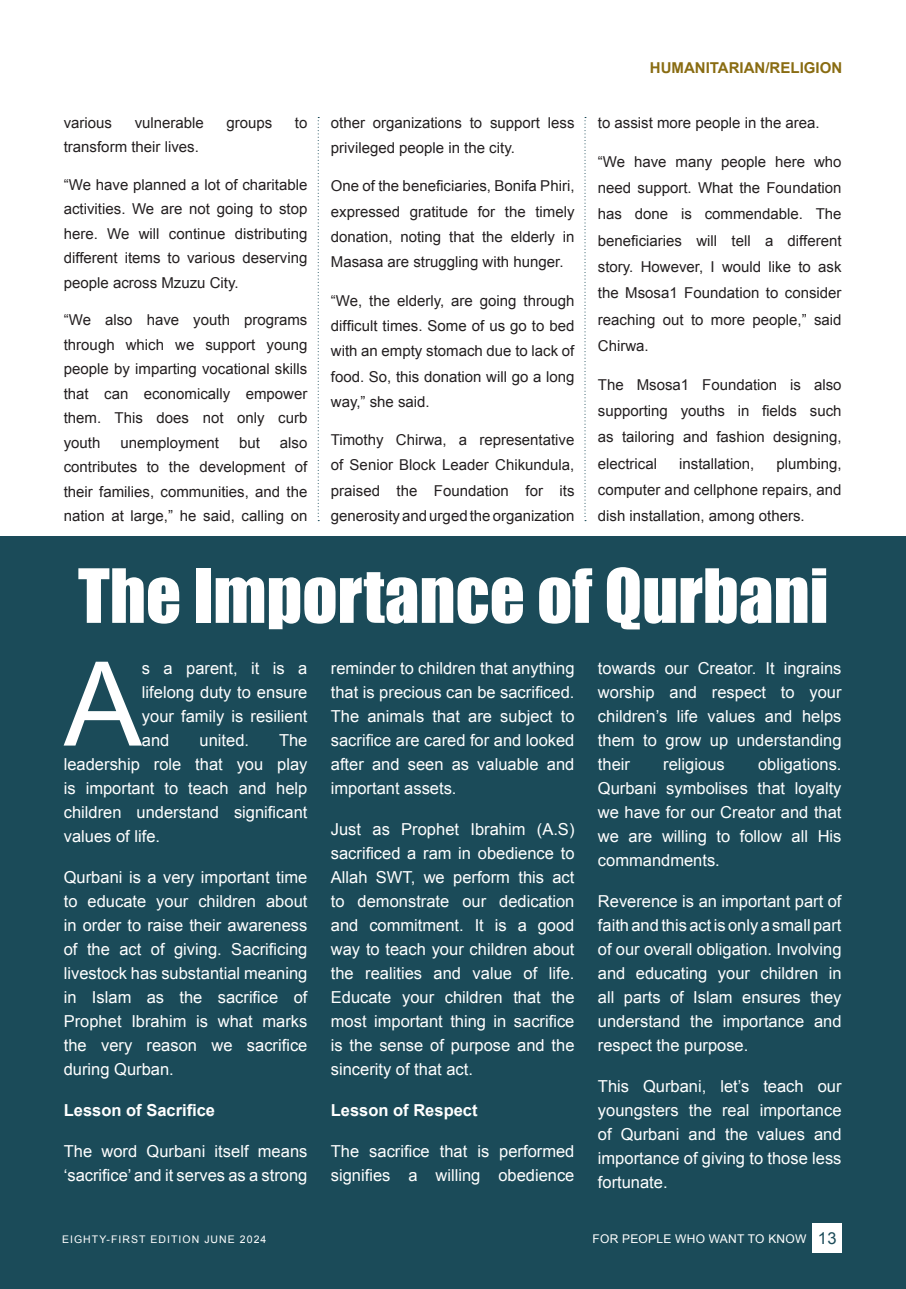
<style>
.page{position:relative;width:906px;height:1289px;background:#fff}
.page>*{position:absolute;margin:0;border:0;box-sizing:border-box;transform-origin:0 0}
.t1{font:117.15px "Arial";color:#fff}
.t2{font:69px "Impact";color:#fff}
.t3{font:16.5px/24px "Arial";color:#fff;text-align:justify}
.t4{font:700 16.5px "Arial";color:#fff}
.t5{font:15px/24.5px "Arial";color:#231f20;text-align:justify}
.t6{font:700 15px "Arial";color:#896c12}
.t7{font:12px "Arial";letter-spacing:.02em;color:#fff}
.t8{font:10.5px "Arial";letter-spacing:.1em;color:#fff}
.s1{font-size:16.5px;color:#1b4b59}
</style>
<div class="page">
<div style="left:0;top:536px;width:906px;height:752px;background:#1b4b59"></div>
<svg style="left:584px;top:117px;width:2px;height:404px"></svg>
<svg style="left:318px;top:117px;width:1px;height:404px"></svg>
<div style="left:812px;top:1223px;width:30px;height:29px;background:#fff"></div>
<p class="t5" style="left:64px;top:111px;width:50px">various</p>
<p class="t5" style="left:135px;top:111px;width:71px">vulnerable</p>
<p class="t5" style="left:226px;top:111px;width:47px">groups</p>
<p class="t5" style="left:295px;top:111px;width:14px">to</p>
<p class="t5" style="left:64px;top:135px;width:137px">transform their lives.</p>
<p class="t5" style="left:64px;top:172px;width:245px">“We have planned a lot of charitable activities. We are not going to stop here. We will continue distributing different items to various deserving people across Mzuzu City.</p>
<p class="t5" style="left:64px;top:308px;width:245px">“We also have youth programs through which we support young people by imparting vocational skills that can economically empower them. This does not only curb youth</p>
<p class="t5" style="left:64px;top:430px;width:245px;text-indent:216px">also contributes to the development of their families, communities, and the nation at large,” he said, calling on</p>
<p class="t5" style="left:121px;top:430px;width:100px">unemployment</p>
<p class="t5" style="left:239px;top:430px;width:22px">but</p>
<p class="t5" style="left:331px;top:110px;width:245px;line-height:25.3px">other organizations to support less privileged people in the city.</p>
<p class="t5" style="left:331px;top:174px;width:245px;line-height:25.3px">One of the beneficiaries, Bonifa Phiri, expressed gratitude for the timely donation, noting that the elderly in Masasa are struggling with hunger.</p>
<p class="t5" style="left:331px;top:288px;width:245px;line-height:25.3px">“We, the elderly, are going through difficult times. Some of us go to bed with an empty stomach due to lack of food. So, this donation will go a long way,” she said.</p>
<p class="t5" style="left:331px;top:427px;width:245px;line-height:25.3px">Timothy Chirwa, a representative of Senior Block Leader Chikundula, praised the Foundation for its generosity and urged the organization</p>
<p class="t6" style="left:650px;top:58px;width:194px">HUMANITARIAN/RELIGION</p>
<p class="t5" style="left:598px;top:111px;width:223px">to assist more people in the area.</p>
<p class="t5" style="left:598px;top:149px;width:245px;line-height:26.2px">“We have many people here who need support. What the Foundation has done is commendable. The beneficiaries will tell a different story. However, I would like to ask the Msosa1 Foundation to consider reaching out to more people,” said Chirwa.</p>
<p class="t5" style="left:598px;top:371px;width:245px;line-height:26.2px">The Msosa1 Foundation is also supporting youths in fields such as tailoring and fashion designing, electrical</p>
<p class="t5" style="left:598px;top:450px;width:245px;line-height:26.2px;text-indent:179px">plumbing, computer and cellphone repairs, and dish installation, among others.</p>
<p class="t5" style="left:679px;top:451px;width:77px">installation,</p>
<h2 class="t2" style="left:78px;top:542px;width:752px">The Importance of Qurbani</h2>
<h1 class="t1" style="left:64px;top:627px;width:80px">A</h1>
<p class="t3" style="left:142px;top:656px;width:167px">s a parent, it is a lifelong duty to ensure your family is resilient and</p>
<p class="t3" style="left:64px;top:728px;width:245px;text-indent:215px">The leadership role that you play is important to teach and help children understand significant values of life.</p>
<p class="t3" style="left:64px;top:865px;width:245px">Qurbani is a very important time to educate your children about in order to raise their awareness of the act of giving. Sacrificing livestock has substantial meaning in Islam as the sacrifice of Prophet Ibrahim is what marks the very reason we sacrifice during Qurban.</p>
<p class="t4" style="left:64px;top:1099px;width:153px">Lesson of Sacrifice</p>
<p class="t3" style="left:64px;top:1139px;width:245px">The word Qurbani itself means ‘sacrifice’ and it serves as a strong</p>
<p class="t3" style="left:200px;top:728px;width:51px">united.</p>
<p class="t3" style="left:331px;top:656px;width:245px">reminder to children that anything that is precious can be sacrificed.<br>The animals that are subject to sacrifice are cared for and looked after and seen as valuable and important assets.</p>
<p class="t3" style="left:331px;top:817px;width:245px">Just as Prophet Ibrahim (A.S) sacrificed a ram in obedience to Allah SWT, we perform this act to demonstrate our dedication and commitment. It is a good way to teach your children about the realities and value of life.<br>Educate your children that the most important thing in sacrifice is the sense of purpose and the sincerity of that act.</p>
<p class="t4" style="left:331px;top:1099px;width:148px">Lesson of Respect</p>
<p class="t3" style="left:331px;top:1139px;width:245px">The sacrifice that is performed signifies a willing obedience</p>
<p class="t3" style="left:598px;top:656px;width:245px">towards our Creator. It ingrains worship and respect to your children’s life values and helps them to grow up understanding their</p>
<p class="t3" style="left:598px;top:752px;width:245px;text-indent:160px">obligations.<br>Qurbani symbolises that loyalty we have for our Creator and that we are willing to follow all His commandments.</p>
<p class="t3" style="left:598px;top:889px;width:245px">Reverence is an important part of faith and this act is only a small part of our overall obligation. Involving and educating your children in all parts of Islam ensures they understand the importance and respect the purpose.</p>
<p class="t3" style="left:598px;top:1074px;width:245px">This Qurbani, let’s teach our youngsters the real importance of Qurbani and the values and importance of giving to those less fortunate.</p>
<p class="t3" style="left:663px;top:752px;width:63px">religious</p>
<p class="t8" style="left:62px;top:1232px;width:206px">EIGHTY-FIRST EDITION JUNE 2024</p>
<p class="t7" style="left:592px;top:1230px;width:246px">FOR PEOPLE WHO WANT TO KNOW <span class="s1">13</span></p>
</div>
